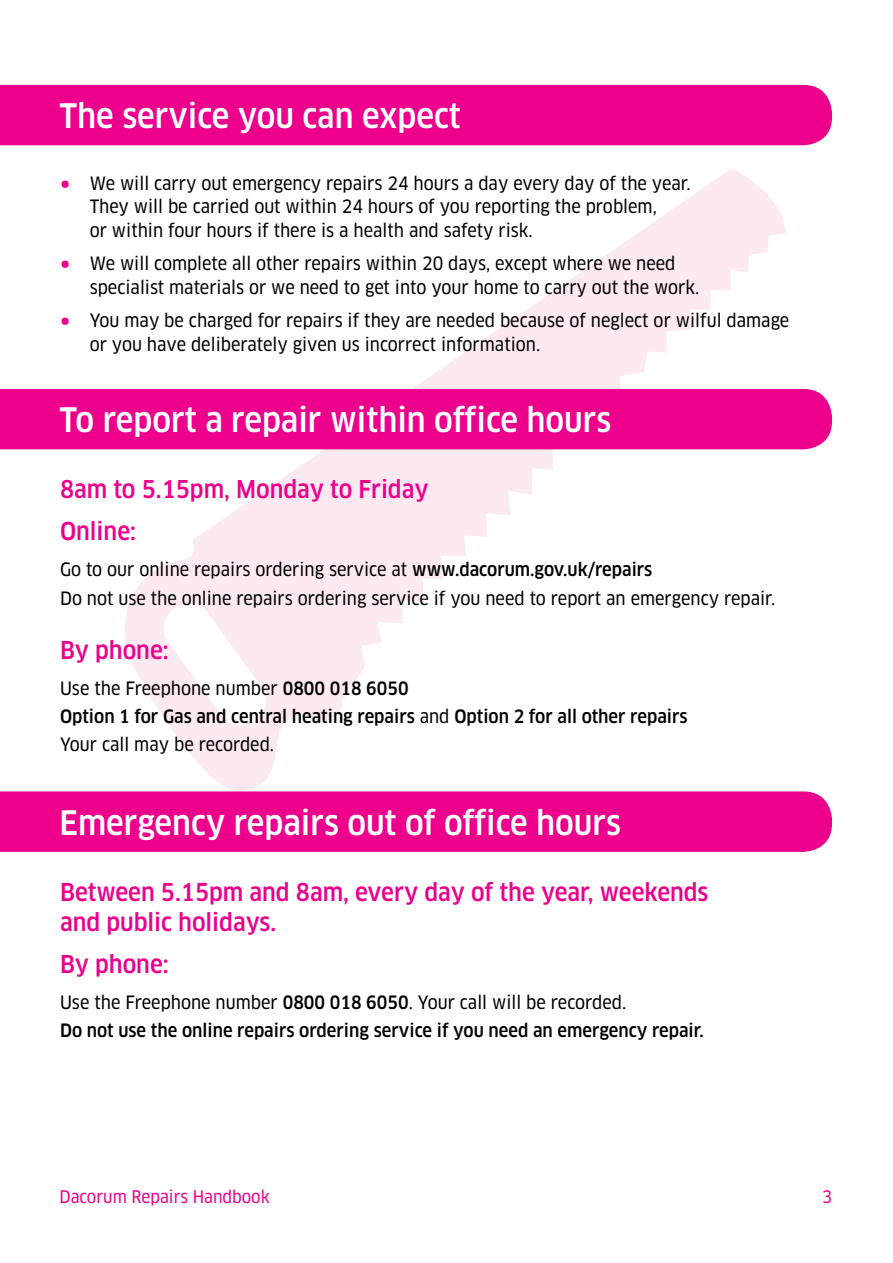
<style>
.page{position:relative;width:893px;height:1263px;background:#fff}
.page>*{position:absolute;margin:0;border:0;box-sizing:border-box;transform-origin:0 0}
.t1{font:500 33px "Clan Pro Narr";color:#fff}
.t2{font:500 24px/30px "Clan Pro Narr";color:#ec008c}
.t3{font:18px/24px "Clan Pro Narr News";color:#000}
.t4{font:500 18px "Clan Pro Narr";color:#000}
.t5{font:16.95px "Clan Pro Narr News";color:#ec008c}
.s1{font-size:27px;color:#ec008c}
.s2{font-family:"Clan Pro Narr";font-weight:500}
.s3{font-family:"Clan Pro Narr News";font-weight:400}
</style>
<div class="page">
<svg style="left:194px;top:168px;width:592px;height:525px"></svg>
<svg style="left:125px;top:539px;width:222px;height:252px;fill:#fde9f1"></svg>
<div style="left:0;top:85px;width:832px;height:60px;background:#ec008c"></div>
<div style="left:0;top:791px;width:832px;height:61px;background:#ec008c"></div>
<div style="left:0;top:389px;width:832px;height:60px;background:#ec008c"></div>
<h1 class="t1" style="left:60px;top:97px;width:403px">The service you can expect</h1>
<p class="t3" style="left:90px;top:171px;width:603px;text-indent:-30px"><span class="s1">•</span> We will carry out emergency repairs 24 hours a day every day of the year.<br>They will be carried out within 24 hours of you reporting the problem,<br>or within four hours if there is a health and safety risk.</p>
<p class="t3" style="left:90px;top:251px;width:611px;text-indent:-30px"><span class="s1">•</span> We will complete all other repairs within 20 days, except where we need specialist materials or we need to get into your home to carry out the work.</p>
<p class="t3" style="left:90px;top:308px;width:701px;text-indent:-30px"><span class="s1">•</span> You may be charged for repairs if they are needed because of neglect or wilful damage or you have deliberately given us incorrect information.</p>
<h1 class="t1" style="left:60px;top:401px;width:553px">To report a repair within office hours</h1>
<h2 class="t2" style="left:60px;top:469px;width:370px;line-height:42px">8am to 5.15pm, Monday to Friday<br>Online:</h2>
<p class="t3" style="left:60px;top:556px;width:717px;line-height:28.2px">Go to our online repairs ordering service at <span class="s2">www.dacorum.gov.uk/repairs<br></span>Do not use the online repairs ordering service if you need to report an emergency repair.</p>
<h2 class="t2" style="left:60px;top:635px;width:110px">By phone:</h2>
<p class="t3" style="left:60px;top:676px;width:350px">Use the Freephone number <span class="s2">0800 018 6050</span></p>
<p class="t4" style="left:60px;top:706px;width:629px">Option 1 for Gas and central heating repairs <span class="s3">and</span> Option 2 for all other repairs</p>
<p class="t3" style="left:60px;top:732px;width:216px">Your call may be recorded.</p>
<h1 class="t1" style="left:60px;top:803px;width:563px">Emergency repairs out of office hours</h1>
<h2 class="t2" style="left:60px;top:877px;width:650px">Between 5.15pm and 8am, every day of the year, weekends and public holidays.</h2>
<h2 class="t2" style="left:60px;top:949px;width:110px">By phone:</h2>
<p class="t3" style="left:60px;top:990px;width:568px">Use the Freephone number <span class="s2">0800 018 6050</span>. Your call will be recorded.</p>
<p class="t4" style="left:60px;top:1020px;width:645px">Do not use the online repairs ordering service if you need an emergency repair.</p>
<p class="t5" style="left:60px;top:1187px;width:212px">Dacorum Repairs Handbook</p>
<p class="t5" style="left:822px;top:1187px;width:12px">3</p>
</div>
